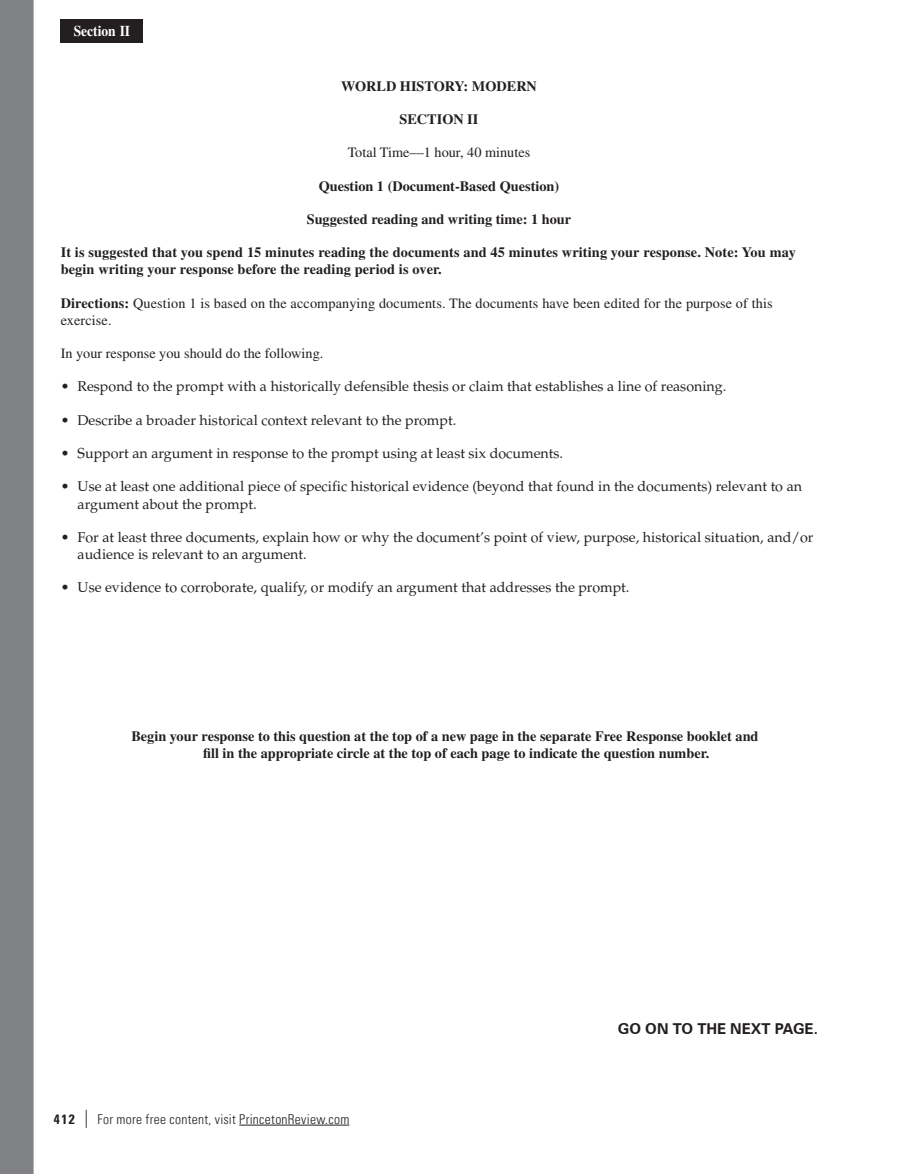
<style>
.page{position:relative;width:905px;height:1174px;background:#fff}
.page>*{position:absolute;margin:0;border:0;box-sizing:border-box;transform-origin:0 0}
.t1{font:700 15px "Zurich BT";color:#231f20}
.t2{font:700 15px "Times LT Pro";color:#fff;scale:.9 1}
.t3{font:14.25px/17.1px "Palatino";color:#231f20}
.t4{font:700 14.25px/17.1px "Times LT Pro";color:#231f20}
.t5{font:14.25px/17.1px "Times LT Pro";letter-spacing:.01em;color:#231f20}
.t6{font:300 condensed 13.5px "Univers LT Pro";letter-spacing:.025em;color:#231f20}
.s1{font-weight:700}
.s2{font-weight:400;font-size:18px}
</style>
<div class="page">
<hr style="left:239px;top:1124px;width:110px;height:1px;background:#231f20">
<div style="left:61px;top:20px;width:82px;height:23px;background:#231f20"></div>
<div style="left:0;top:0;width:34px;height:1174px;background:#808285"></div>
<p class="t2" style="left:74px;top:22px;width:64px">Section II</p>
<p class="t4" style="left:341px;top:77px;width:197px">WORLD HISTORY: MODERN</p>
<p class="t4" style="left:399px;top:110px;width:80px">SECTION II</p>
<p class="t5" style="left:347px;top:144px;width:184px">Total Time––1 hour, 40 minutes</p>
<p class="t4" style="left:318px;top:177px;width:242px">Question 1 (Document-Based Question)</p>
<p class="t4" style="left:306px;top:210px;width:266px">Suggested reading and writing time: 1 hour</p>
<p class="t4" style="left:61px;top:243px;width:736px">It is suggested that you spend 15 minutes reading the documents and 45 minutes writing your response. Note: You may begin writing your response before the reading period is over.</p>
<p class="t5" style="left:61px;top:294px;width:713px"><span class="s1">Directions:</span> Question 1 is based on the accompanying documents. The documents have been edited for the purpose of this exercise.</p>
<p class="t5" style="left:61px;top:344px;width:264px">In your response you should do the following.</p>
<p class="t3" style="left:61px;top:378px;width:667px">• Respond to the prompt with a historically defensible thesis or claim that establishes a line of reasoning.</p>
<p class="t3" style="left:61px;top:411px;width:397px">• Describe a broader historical context relevant to the prompt.</p>
<p class="t3" style="left:61px;top:445px;width:504px">• Support an argument in response to the prompt using at least six documents.</p>
<p class="t3" style="left:78px;top:478px;width:725px;text-indent:-17px">• Use at least one additional piece of specific historical evidence (beyond that found in the documents) relevant to an argument about the prompt.</p>
<p class="t3" style="left:78px;top:528px;width:737px;text-indent:-17px">• For at least three documents, explain how or why the document’s point of view, purpose, historical situation, and/or audience is relevant to an argument.</p>
<p class="t3" style="left:61px;top:579px;width:570px">• Use evidence to corroborate, qualify, or modify an argument that addresses the prompt.</p>
<p class="t4" style="left:203px;top:727px;width:556px;text-indent:-72px">Begin your response to this question at the top of a new page in the separate Free Response booklet and fill in the appropriate circle at the top of each page to indicate the question number.</p>
<p class="t6" style="left:54px;top:1109px;width:297px"><span class="s1">412</span> <span class="s2">|</span> For more free content, visit PrincetonReview.com</p>
<p class="t1" style="left:617px;top:1018px;width:202px">GO ON TO THE NEXT PAGE.</p>
</div>
